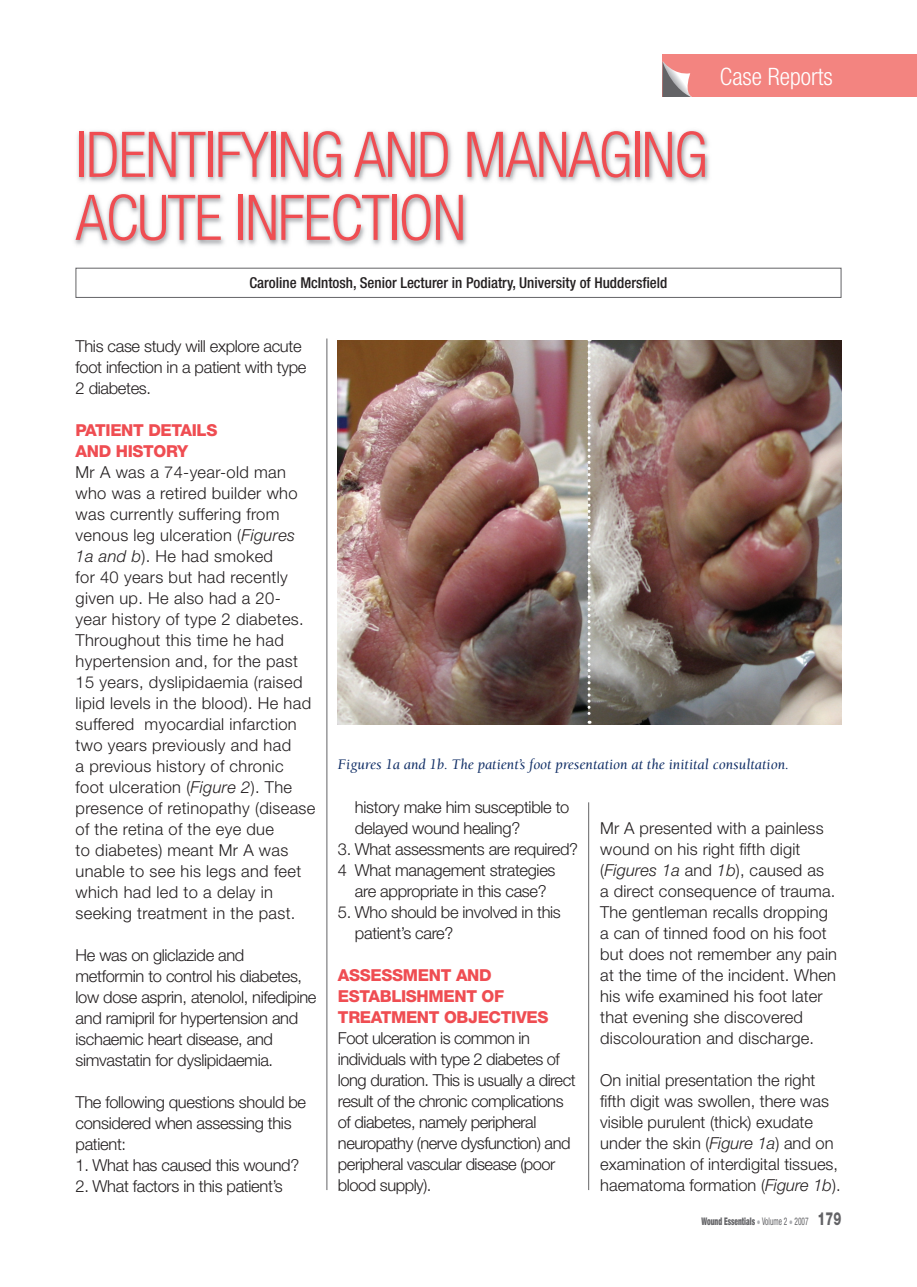
<style>
.page{position:relative;width:917px;height:1287px;background:#fff}
.page>*{position:absolute;margin:0;border:0;box-sizing:border-box;transform-origin:0 0}
.t1{font:300 condensed 63px/63px "Helvetica Neue";letter-spacing:-.02em;color:#ef4d52}
.t2{font:300 condensed 24px "Helvetica Neue";color:#fff}
.t3{font:300 16.5px/21px "Helvetica Neue";letter-spacing:.02em;color:#231f20}
.t4{font:300 16.5px/21px "Helvetica Neue";letter-spacing:-.02em;color:#231f20}
.t5{font:300 16.5px/21px "Helvetica Neue";color:#231f20}
.t6{font:300 16.5px/21px "Helvetica Neue";letter-spacing:-.03em;color:#231f20}
.t7{font:800 16.5px/21px "Helvetica Neue";letter-spacing:-.02em;color:#ef4d52}
.t8{font:italic 15px "Berkeley";color:#0f2d65}
.t9{font:500 condensed 15px "Helvetica Neue";color:#231f20}
.t10{font:900 condensed 10.5px "Helvetica Neue";color:#636366;scale:.7 1}
.s1{font-style:italic}
.s2{font-weight:400;color:#adaeb2}
.s3{font-weight:400}
.s4{font-weight:800;font-stretch:normal;font-size:18px}
</style>
<div class="page">
<hr style="left:327px;top:338px;width:1px;height:852px;background:#636366">
<img style="left:74px;top:130px;width:635px;height:116px">
<div style="left:76px;top:268px;width:765px;height:30px;border:1px solid #636366"></div>
<div style="left:662px;top:54px;width:255px;height:43px;background:#f38480"></div>
<svg style="left:662px;top:61px;width:30px;height:36px"></svg>
<img style="left:338px;top:340px;width:503px;height:384px">
<svg style="left:587px;top:340px;width:3px;height:383px"></svg>
<hr style="left:588px;top:802px;width:1px;height:388px;background:#636366">
<h2 class="t2" style="left:720px;top:62px;width:114px">Case Reports</h2>
<h1 class="t1" style="left:76px;top:123px;width:634px">IDENTIFYING AND MANAGING<br>ACUTE INFECTION</h1>
<p class="t9" style="left:249px;top:274px;width:419px">Caroline McIntosh, Senior Lecturer in Podiatry, University of Huddersfield</p>
<p class="t4" style="left:76px;top:335px;width:232px">This case study will explore acute foot infection in a patient with type<br>2 diabetes.</p>
<p class="t7" style="left:76px;top:419px;width:143px">PATIENT DETAILS<br>AND HISTORY</p>
<p class="t3" style="left:76px;top:461px;width:241px">Mr A was a 74-year-old man who was a retired builder who was currently suffering from venous leg ulceration (<span class="s1">Figures<br>1a and b</span>). He had smoked<br>for 40 years but had recently given up. He also had a 20- year history of type 2 diabetes.<br>Throughout this time he had hypertension and, for the past<br>15 years, dyslipidaemia (raised lipid levels in the blood). He had suffered myocardial infarction two years previously and had<br>a previous history of chronic foot ulceration (<span class="s1">Figure 2</span>). The presence of retinopathy (disease of the retina of the eye due<br>to diabetes) meant Mr A was unable to see his legs and feet which had led to a delay in seeking treatment in the past.</p>
<p class="t4" style="left:76px;top:944px;width:242px">He was on gliclazide and metformin to control his diabetes, low dose asprin, atenolol, nifedipine and ramipril for hypertension and ischaemic heart disease, and simvastatin for dyslipidaemia.</p>
<p class="t4" style="left:76px;top:1091px;width:232px">The following questions should be considered when assessing this patient:</p>
<p class="t4" style="left:76px;top:1154px;width:225px">1. What has caused this wound?</p>
<p class="t4" style="left:76px;top:1175px;width:209px">2. What factors in this patient’s</p>
<p class="t8" style="left:338px;top:756px;width:452px">Figures 1a and 1b. The patient’s foot presentation at the initital consultation.</p>
<p class="t4" style="left:355px;top:796px;width:216px">history make him susceptible to delayed wound healing?</p>
<p class="t4" style="left:338px;top:838px;width:242px">3. What assessments are required?</p>
<p class="t4" style="left:338px;top:859px;width:219px">4 What management strategies</p>
<p class="t4" style="left:355px;top:880px;width:193px">are appropriate in this case?</p>
<p class="t4" style="left:355px;top:901px;width:207px;text-indent:-17px">5. Who should be involved in this patient’s care?</p>
<p class="t7" style="left:338px;top:964px;width:212px">ASSESSMENT AND<br>ESTABLISHMENT OF<br>TREATMENT OBJECTIVES</p>
<p class="t6" style="left:338px;top:1027px;width:239px">Foot ulceration is common in individuals with type 2 diabetes of long duration. This is usually a direct result of the chronic complications of diabetes, namely peripheral neuropathy (nerve dysfunction) and peripheral vascular disease (poor blood supply).</p>
<p class="t5" style="left:600px;top:817px;width:238px">Mr A presented with a painless wound on his right fifth digit (<span class="s1">Figures 1a</span> and <span class="s1">1b</span>), caused as<br>a direct consequence of trauma.<br>The gentleman recalls dropping a can of tinned food on his foot but does not remember any pain at the time of the incident. When his wife examined his foot later that evening she discovered discolouration and discharge.</p>
<p class="t5" style="left:600px;top:1069px;width:242px">On initial presentation the right fifth digit was swollen, there was visible purulent (thick) exudate under the skin (<span class="s1">Figure 1a</span>) and on examination of interdigital tissues, haematoma formation (<span class="s1">Figure 1b</span>).</p>
<p class="t10" style="left:701px;top:1214px;width:201px">Wound Essentials <span class="s2">•</span> <span class="s3">Volume 2</span> <span class="s2">•</span> <span class="s3">2007</span> <span class="s4">179</span></p>
</div>
